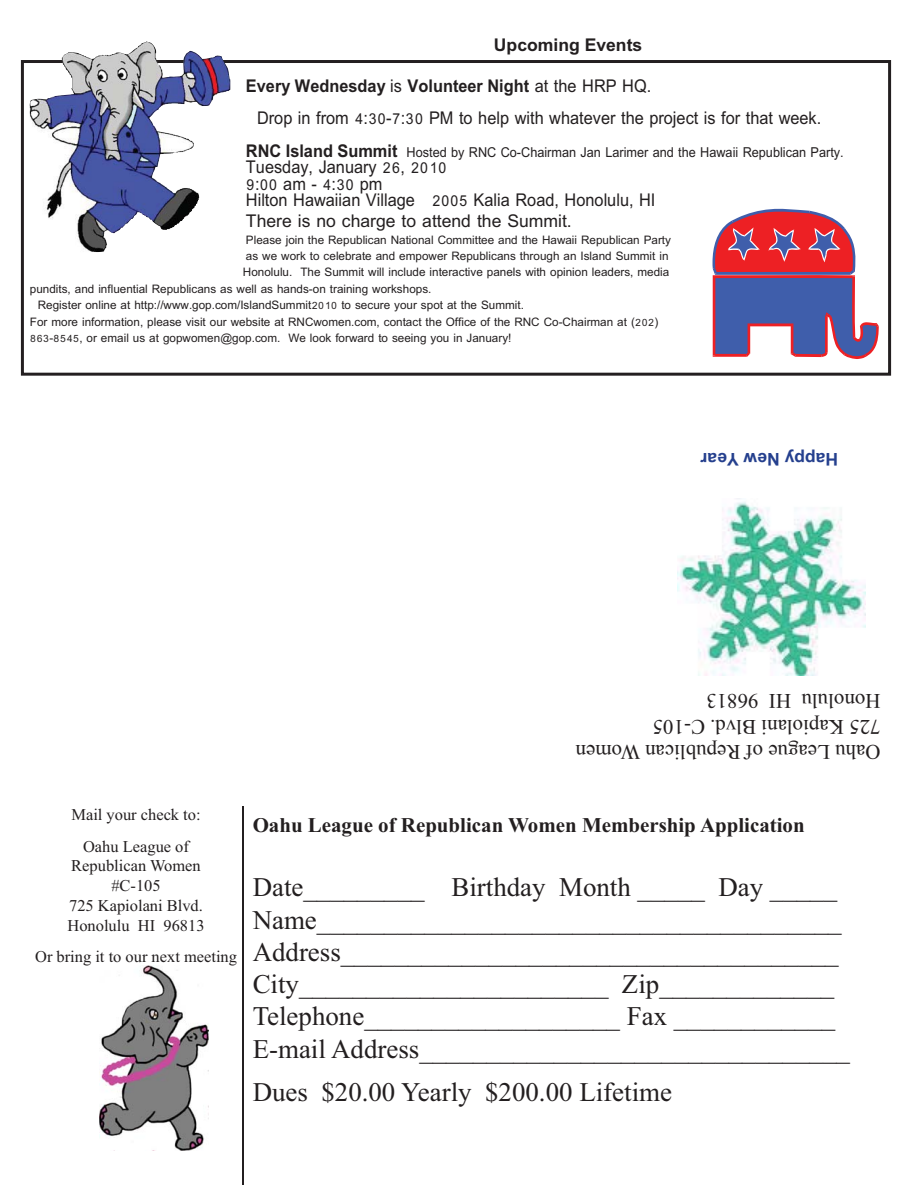
<style>
.page{position:relative;width:918px;height:1188px;background:#fff}
.page>*{position:absolute;margin:0;border:0;box-sizing:border-box;transform-origin:0 0}
.t1{font:26.85px/32.2px "Times New Roman";color:#231f20}
.t2{font:26.85px/21px "Browallia New";color:#231f20;scale:.93 1}
.t3{font:700 26.85px/40.3px "Browallia New";color:#231f20}
.t4{font:700 26.85px "Browallia New";color:#25408e}
.t5{font:21px "Browallia New";color:#231f20;scale:.93 1}
.t6{font:21px/25px "Times New Roman";color:#231f20}
.t7{font:700 21px "Times New Roman";color:#231f20}
.t8{font:18px "Browallia New";color:#231f20}
.t9{font:16.5px/19.8px "Times New Roman";color:#231f20;text-align:center}
.s1{font-weight:400}
.s2{font-weight:700;font-size:26.85px}
</style>
<div class="page">
<hr style="left:242px;top:807px;width:2px;height:378px;background:#231f20">
<div style="left:21px;top:60px;width:870px;height:316px;border:3px solid #231f20"></div>
<svg style="left:713px;top:209px;width:166px;height:150px"></svg>
<img style="left:99px;top:966px;width:109px;height:184px">
<img style="left:98px;top:41px;width:132px;height:211px">
<img style="left:677px;top:501px;width:189px;height:174px">
<h1 class="t3" style="left:246px;top:22px;width:407px;text-indent:248px">Upcoming Events<br>Every Wednesday <span class="s1">is</span> Volunteer Night <span class="s1">at the HRP HQ.</span></h1>
<h1 class="t2" style="left:257px;top:104px;width:608px">Drop in from 4:30-7:30 PM to help with whatever the project is for that week.</h1>
<p class="t5" style="left:246px;top:137px;width:644px"><span class="s2">RNC Island Summit</span> Hosted by RNC Co-Chairman Jan Larimer and the Hawaii Republican Party.</p>
<h1 class="t2" style="left:246px;top:154px;width:218px">Tuesday, January 26, 2010</h1>
<h1 class="t2" style="left:246px;top:170px;width:148px">9:00 am - 4:30 pm</h1>
<h1 class="t2" style="left:246px;top:186px;width:442px">Hilton Hawaiian Village 2005 Kalia Road, Honolulu, HI<br>There is no charge to attend the Summit.</h1>
<p class="t8" style="left:246px;top:227px;width:427px">Please join the Republican National Committee and the Hawaii Republican Party</p>
<p class="t8" style="left:246px;top:243px;width:424px">as we work to celebrate and empower Republicans through an Island Summit in</p>
<p class="t8" style="left:243px;top:260px;width:428px">Honolulu. The Summit will include interactive panels with opinion leaders, media</p>
<p class="t8" style="left:30px;top:276px;width:403px">pundits, and influential Republicans as well as hands-on training workshops.</p>
<p class="t8" style="left:38px;top:293px;width:488px">Register online at http://www.gop.com/IslandSummit2010 to secure your spot at the Summit.</p>
<p class="t8" style="left:30px;top:309px;width:630px">For more information, please visit our website at RNCwomen.com, contact the Office of the RNC Co-Chairman at (202)</p>
<p class="t8" style="left:30px;top:326px;width:483px">863-8545, or email us at gopwomen@gop.com. We look forward to seeing you in January!</p>
<h1 class="t4" style="left:838px;top:478px;width:139px;rotate:-180deg">Happy New Year</h1>
<p class="t6" style="left:881px;top:762px;width:306px;rotate:-180deg">Oahu League of Republican Women<br>725 Kapiolani Blvd. C-105<br>Honolulu HI 96813</p>
<p class="t9" style="left:71px;top:800px;width:131px;line-height:31.7px">Mail your check to:<br>Oahu League of</p>
<p class="t9" style="left:68px;top:857px;width:139px">Republican Women #C-105<br>725 Kapiolani Blvd.<br>Honolulu HI 96813</p>
<p class="t9" style="left:35px;top:948px;width:203px">Or bring it to our next meeting</p>
<p class="t7" style="left:253px;top:812px;width:554px">Oahu League of Republican Women Membership Application</p>
<p class="t1" style="left:253px;top:874px;width:599px">Date_________ Birthday Month _____ Day _____ Name_______________________________________ Address_____________________________________ City_______________________ Zip_____________ Telephone___________________ Fax ____________ E-mail Address________________________________</p>
<h1 class="t1" style="left:253px;top:1078px;width:421px">Dues $20.00 Yearly $200.00 Lifetime</h1>
</div>
